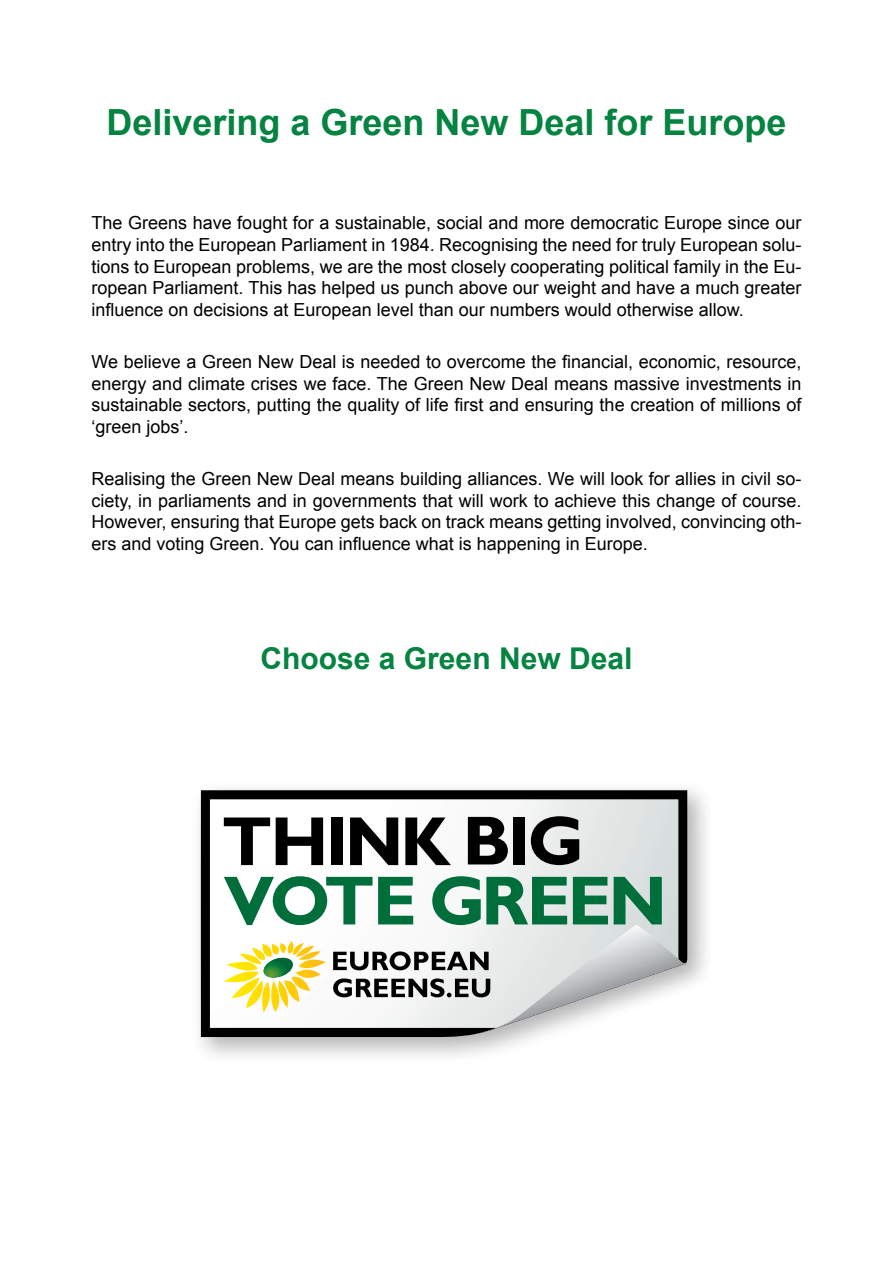
<style>
.page{position:relative;width:893px;height:1263px;background:#fff}
.page>*{position:absolute;margin:0;border:0;box-sizing:border-box;transform-origin:0 0}
.t1{font:700 36px "Arial";color:#048341}
.t2{font:700 30px "Arial";color:#048341}
.t3{font:18px/21.6px "Arial";color:#000;text-align:justify}
</style>
<div class="page">
<img style="left:199px;top:788px;width:507px;height:268px">
<svg style="left:201px;top:790px;width:486px;height:247px;background:#0c0c0c"></svg>
<svg style="left:210px;top:799px;width:468px;height:229px"></svg>
<svg style="left:224px;top:817px;width:46px;height:48px"></svg>
<svg style="left:276px;top:817px;width:47px;height:48px"></svg>
<div style="left:331px;top:817px;width:12px;height:48px;background:#000"></div>
<svg style="left:350px;top:817px;width:48px;height:48px"></svg>
<svg style="left:405px;top:817px;width:46px;height:48px"></svg>
<svg style="left:468px;top:817px;width:40px;height:47px"></svg>
<div style="left:513px;top:817px;width:12px;height:47px;background:#000"></div>
<svg style="left:531px;top:816px;width:48px;height:49px;background:#666"></svg>
<svg style="left:224px;top:876px;width:463px;height:160px"></svg>
<h1 class="t1" style="left:106px;top:98px;width:682px">Delivering a Green New Deal for Europe</h1>
<p class="t3" style="left:92px;top:212px;width:711px">The Greens have fought for a sustainable, social and more democratic Europe since our entry into the European Parliament in 1984. Recognising the need for truly European solu&shy;tions to European problems, we are the most closely cooperating political family in the Eu&shy;ropean Parliament. This has helped us punch above our weight and have a much greater influence on decisions at European level than our numbers would otherwise allow.</p>
<p class="t3" style="left:92px;top:351px;width:711px">We believe a Green New Deal is needed to overcome the financial, economic, resource, energy and climate crises we face. The Green New Deal means massive investments in sustainable sectors, putting the quality of life first and ensuring the creation of millions of ‘green jobs’.</p>
<p class="t3" style="left:92px;top:468px;width:711px">Realising the Green New Deal means building alliances. We will look for allies in civil so&shy;ciety, in parliaments and in governments that will work to achieve this change of course.<br>However, ensuring that Europe gets back on track means getting involved, convincing oth&shy;ers and voting Green. You can influence what is happening in Europe.</p>
<h2 class="t2" style="left:261px;top:638px;width:373px">Choose a Green New Deal</h2>
</div>
